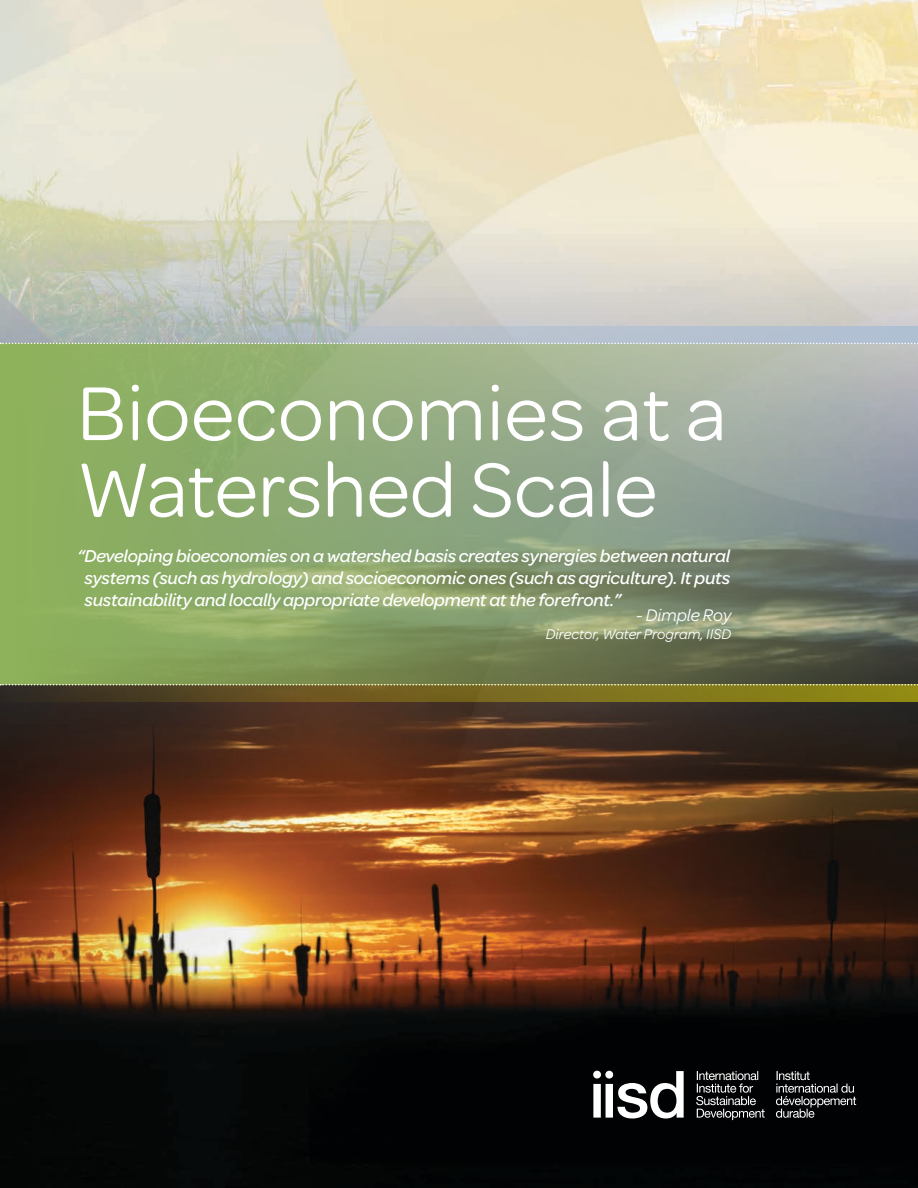
<style>
.page{position:relative;width:918px;height:1188px;background:#fff}
.page>*{position:absolute;margin:0;border:0;box-sizing:border-box;transform-origin:0 0}
.t1{font:81.3px/76.3px "Omnes";color:#fff}
.t2{font:italic 500 18.45px/22.2px "Omnes";letter-spacing:-.01em;color:#fff;text-align:justify}
.t3{font:italic 18px "Omnes";color:#fff}
.t4{font:italic 15px "Omnes";color:#fff}
</style>
<div class="page">
<img style="left:0;top:0;width:918px;height:1188px">
<svg style="left:0;top:344px;width:918px;height:340px;background:#8ba075"></svg>
<div style="left:0;top:326px;width:918px;height:17px;background:linear-gradient(to right,#acb4b0,#b8c5db)"></div>
<svg style="left:0;top:686px;width:918px;height:16px;background:#6e601e"></svg>
<svg style="left:0;top:343px;width:918px;height:1px"></svg>
<svg style="left:0;top:684px;width:918px;height:2px;background:#a09d62"></svg>
<svg style="left:593px;top:1071px;width:263px;height:49px;background:#434445"></svg>
<h1 class="t1" style="left:77px;top:375px;width:651px">Bioeconomies at a<br>Watershed Scale</h1>
<p class="t2" style="left:84px;top:545px;width:647px;text-indent:-7px">“Developing bioeconomies on a watershed basis creates synergies between natural systems (such as hydrology) and socioeconomic ones (such as agriculture). It puts sustainability and locally appropriate development at the forefront.”</p>
<p class="t3" style="left:636px;top:605px;width:97px">- Dimple Roy</p>
<p class="t4" style="left:546px;top:625px;width:187px">Director, Water Program, IISD</p>
</div>
